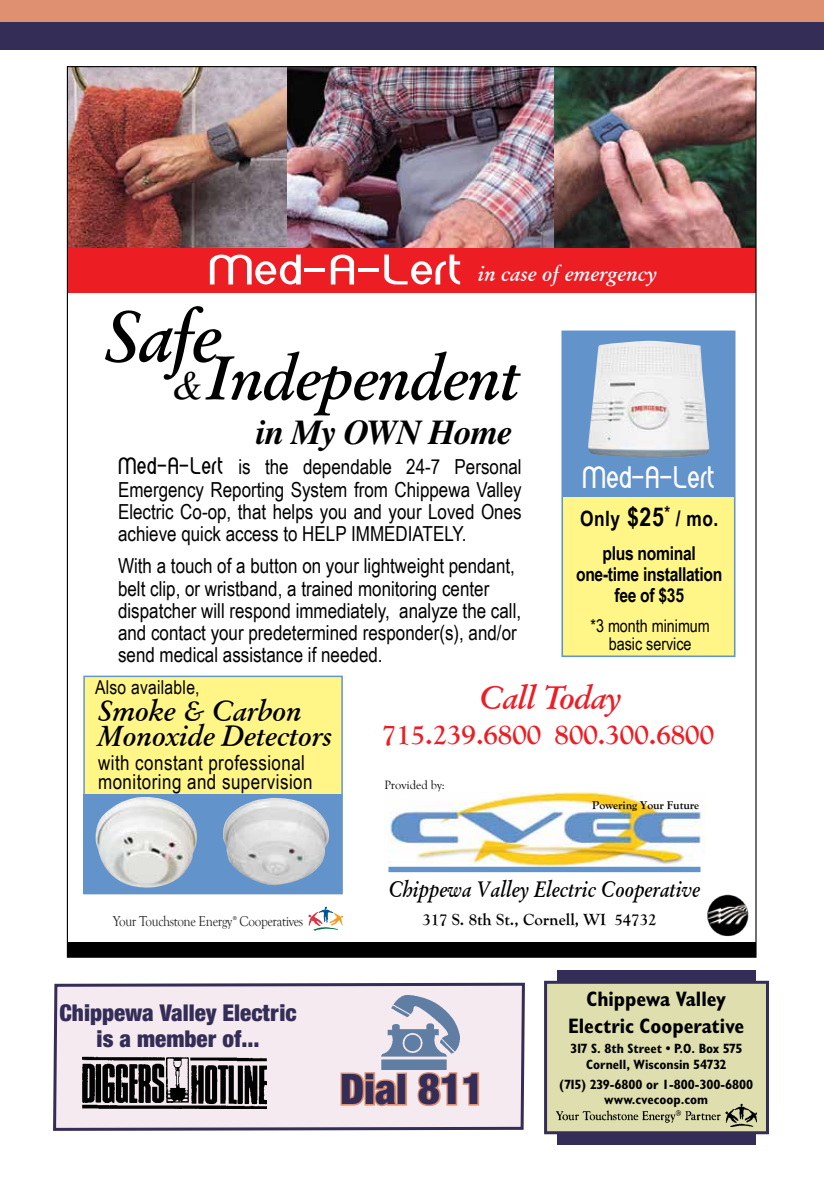
<style>
.page{position:relative;width:824px;height:1188px;background:#fff}
.page>*{position:absolute;margin:0;border:0;box-sizing:border-box;transform-origin:0 0}
.t1{font:italic 700 71.55px "Baramond";color:#000}
.t2{font:italic 700 62.1px "Baramond";letter-spacing:-.02em;color:#000}
.t3{font:45px "Sans Black Condensed DTC";color:#342d57}
.t4{font:italic 41.25px "Times";color:#000}
.t5{font:italic 700 34.95px "Times";letter-spacing:-.03em;color:#000}
.t6{font:italic 700 32.25px "Baramond";letter-spacing:-.03em;color:#ed1d24}
.t7{font:28.95px "Art";letter-spacing:.02em;color:#fff}
.t8{font:700 28.8px "Goudy Old Style T";color:#ed1d24}
.t9{font:italic 700 28.65px/25.5px "Baramond";letter-spacing:-.01em;color:#000}
.t10{font:24.75px/26.5px "Sans Black Condensed DTC";color:#342d57;text-align:center}
.t11{font:italic 700 22.2px "Baramond";color:#000;scale:.86 1}
.t12{font:italic 700 21.15px "Baramond";color:#fff}
.t13{font:700 21.15px "Arial Narrow";letter-spacing:.02em;color:#000}
.t14{font:21px/26.8px "Classical Sans Bold Cond DTC";color:#000;text-align:center}
.t15{font:20.7px/22.4px "Arial Narrow";color:#000;text-align:justify}
.t16{font:20.7px/19px "Arial Narrow";letter-spacing:.02em;color:#000}
.t17{font:19.2px "Arial Narrow";letter-spacing:.015em;color:#000}
.t18{font:700 19.05px/21.3px "Arial Narrow";letter-spacing:-.015em;color:#000;text-align:center}
.t19{font:17.55px/17.5px "Arial Narrow";color:#000;text-align:center}
.t20{font:700 16.8px "Goudy Old Style T";color:#000}
.t21{font:14.7px "Goudy Old Style T";letter-spacing:-.025em;color:#232020;scale:.89 1}
.t22{font:13.5px/15.6px "Classical Sans Bold Cond DTC";color:#000;text-align:center}
.t23{font:12.45px "Goudy Old Style T";letter-spacing:-.005em;color:#000}
.t24{font:700 11.7px "Goudy Old Style T";letter-spacing:-.005em;color:#000}
.t25{font:5.25px "Helios";color:#232020;scale:.89 1}
.s1{font-family:"Art";font-weight:400;font-style:normal;font-size:39.9px}
.s2{font-family:"Art";font-size:22.35px}
.s3{font-size:25.95px}
</style>
<div class="page">
<div style="left:0;top:0;width:824px;height:49px;background:#342d57"></div>
<svg style="left:53px;top:982px;width:472px;height:149px;background:#e7dce4"></svg>
<img style="left:82px;top:1057px;width:185px;height:52px">
<img style="left:381px;top:995px;width:79px;height:75px">
<svg style="left:339px;top:1071px;width:61px;height:37px;background:#eabeb2"></svg>
<div style="left:396px;top:1073px;width:11px;height:33px;border:3px solid #df9071"></div>
<svg style="left:416px;top:1071px;width:64px;height:37px;background:#ecc6bd"></svg>
<div style="left:557px;top:970px;width:198px;height:174px;background:#342d57"></div>
<div style="left:544px;top:981px;width:225px;height:153px;background:#dedeae;border:3px solid #342d57"></div>
<img style="left:555px;top:1104px;width:201px;height:23px">
<div style="left:0;top:0;width:824px;height:21px;background:#df9071"></div>
<div style="left:562px;top:331px;width:172px;height:325px;background:#fff687"></div>
<div style="left:561px;top:331px;width:174px;height:326px;border:2px solid #6393cb"></div>
<div style="left:84px;top:676px;width:258px;height:218px;background:#fff687"></div>
<div style="left:83px;top:676px;width:260px;height:218px;border:1px solid #6393cb"></div>
<img style="left:390px;top:792px;width:314px;height:73px">
<img style="left:286px;top:68px;width:268px;height:180px">
<img style="left:554px;top:68px;width:200px;height:180px">
<img style="left:69px;top:68px;width:217px;height:180px">
<div style="left:67px;top:248px;width:689px;height:45px;background:#ed1d24"></div>
<div style="left:67px;top:942px;width:689px;height:15px;background:#000"></div>
<div style="left:84px;top:794px;width:258px;height:100px;background:#6393cb"></div>
<img style="left:95px;top:797px;width:102px;height:91px">
<div style="left:562px;top:332px;width:172px;height:165px;background:#6393cb"></div>
<img style="left:588px;top:341px;width:121px;height:117px">
<img style="left:223px;top:798px;width:106px;height:87px">
<img style="left:706px;top:894px;width:43px;height:43px">
<svg style="left:308px;top:907px;width:35px;height:24px"></svg>
<div style="left:388px;top:867px;width:312px;height:5px;background:#6393cb"></div>
<p class="t12" style="left:207px;top:260px;width:451px"><span class="s1">Med-A-Lert</span> in case of emergency</p>
<h1 class="t1" style="left:105px;top:293px;width:120px">Safe</h1>
<h2 class="t2" style="left:208px;top:340px;width:315px">Independent</h2>
<h3 class="t4" style="left:171px;top:363px;width:34px">&amp;</h3>
<h3 class="t5" style="left:256px;top:412px;width:258px">in My OWN Home</h3>
<p class="t15" style="left:118px;top:455px;width:405px"><span class="s2">Med-A-Lert</span> is the dependable 24-7 Personal Emergency Reporting System from Chippewa Valley Electric Co-op, that helps you and your Loved Ones achieve quick access to HELP IMMEDIATELY.</p>
<p class="t15" style="left:118px;top:554px;width:404px;text-align:left">With a touch of a button on your lightweight pendant, belt clip, or wristband, a trained monitoring center dispatcher will respond immediately, analyze the call, and contact your predetermined responder(s), and/or send medical assistance if needed.</p>
<h3 class="t9" style="left:98px;top:698px;width:236px">Smoke &amp; Carbon<br>Monoxide Detectors</h3>
<p class="t16" style="left:98px;top:753px;width:216px">with constant professional monitoring and supervision</p>
<h3 class="t7" style="left:582px;top:466px;width:134px">Med-A-Lert</h3>
<p class="t13" style="left:580px;top:502px;width:139px">Only <span class="s3">$25</span><sup>*</sup> / mo.</p>
<p class="t18" style="left:576px;top:541px;width:148px">plus nominal one-time installation fee of $35</p>
<p class="t19" style="left:590px;top:617px;width:121px">*3 month minimum basic service</p>
<p class="t17" style="left:95px;top:674px;width:106px">Also available,</p>
<h3 class="t6" style="left:479px;top:678px;width:144px">Call Today</h3>
<h3 class="t8" style="left:382px;top:718px;width:334px">715.239.6800 800.300.6800</h3>
<p class="t23" style="left:384px;top:778px;width:62px">Provided by:</p>
<p class="t21" style="left:113px;top:913px;width:136px">Your Touchstone Energy</p>
<p class="t25" style="left:233px;top:915px;width:5px">®</p>
<p class="t21" style="left:239px;top:913px;width:73px">Cooperatives</p>
<p class="t10" style="left:59px;top:999px;width:238px">Chippewa Valley Electric is a member of…</p>
<p class="t24" style="left:592px;top:799px;width:108px">Powering Your Future</p>
<p class="t11" style="left:388px;top:875px;width:364px">Chippewa Valley Electric Cooperative</p>
<p class="t20" style="left:422px;top:910px;width:235px">317 S. 8th St., Cornell, WI 54732</p>
<h3 class="t3" style="left:340px;top:1062px;width:145px">Dial 811</h3>
<p class="t14" style="left:568px;top:986px;width:178px">Chippewa Valley<br>Electric Cooperative</p>
<p class="t22" style="left:570px;top:1041px;width:174px">317 S. 8th Street • P.O. Box 575<br>Cornell, Wisconsin 54732</p>
<p class="t22" style="left:559px;top:1076px;width:195px">(715) 239-6800 or 1-800-300-6800 www.cvecoop.com</p>
</div>
